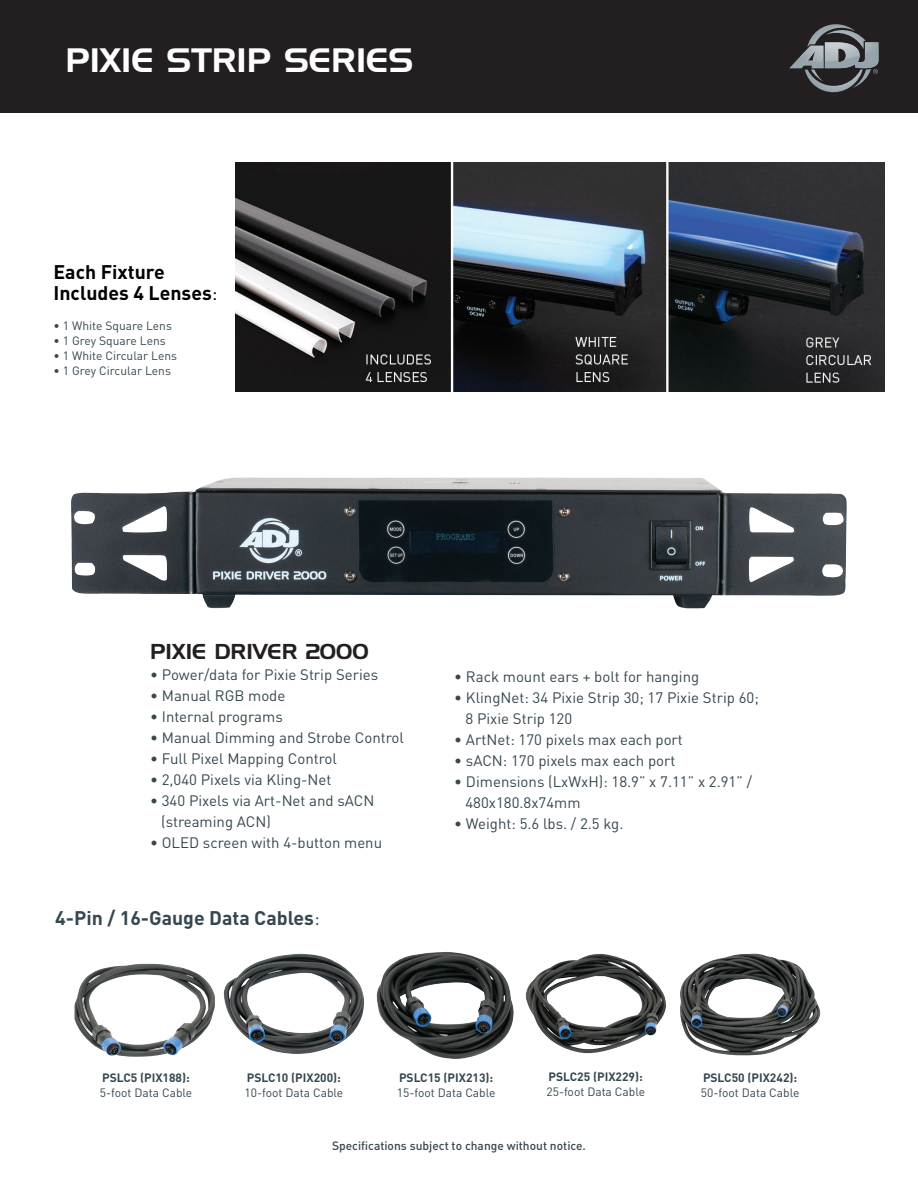
<style>
.page{position:relative;width:918px;height:1188px;background:#fff}
.page>*{position:absolute;margin:0;border:0;box-sizing:border-box;transform-origin:0 0}
.t1{font:33px "Handel Gothic BT";color:#fff}
.t2{font:21px "Handel Gothic BT";color:#231f20}
.t3{font:700 19.5px/21px "DIN Pro";color:#000}
.t4{font:700 19.5px "DIN Pro";color:#364750}
.t5{font:15px/21px "DIN Pro";color:#364750}
.t6{font:12px "DIN Pro";color:#364750}
.t7{font:700 12px "DIN Pro";color:#364750}
.t8{font:500 12px "DIN Pro";color:#364750}
.s1{font-weight:400}
</style>
<div class="page">
<div style="left:0;top:0;width:918px;height:113px;background:#231f20"></div>
<svg style="left:789px;top:24px;width:90px;height:69px"></svg>
<img style="left:236px;top:162px;width:648px;height:230px">
<img style="left:71px;top:477px;width:776px;height:132px">
<img style="left:75px;top:964px;width:140px;height:93px">
<img style="left:223px;top:954px;width:141px;height:100px">
<img style="left:376px;top:952px;width:138px;height:107px">
<img style="left:525px;top:954px;width:141px;height:100px">
<img style="left:680px;top:953px;width:141px;height:103px">
<h1 class="t1" style="left:65px;top:40px;width:350px">PIXIE STRIP SERIES</h1>
<h3 class="t3" style="left:54px;top:261px;width:166px">Each Fixture<br>Includes 4 Lenses<span class="s1">:</span></h3>
<p class="t6" style="left:54px;top:317px;width:120px">• 1 White Square Lens</p>
<p class="t6" style="left:54px;top:332px;width:114px">• 1 Grey Square Lens</p>
<p class="t6" style="left:54px;top:347px;width:125px">• 1 White Circular Lens</p>
<p class="t6" style="left:54px;top:362px;width:119px">• 1 Grey Circular Lens</p>
<h2 class="t2" style="left:150px;top:639px;width:220px">PIXIE DRIVER 2000</h2>
<p class="t5" style="left:150px;top:664px;width:230px">• Power/data for Pixie Strip Series</p>
<p class="t5" style="left:150px;top:685px;width:137px">• Manual RGB mode</p>
<p class="t5" style="left:150px;top:706px;width:134px">• Internal programs</p>
<p class="t5" style="left:150px;top:727px;width:255px">• Manual Dimming and Strobe Control</p>
<p class="t5" style="left:150px;top:748px;width:189px">• Full Pixel Mapping Control</p>
<p class="t5" style="left:150px;top:769px;width:183px">• 2,040 Pixels via Kling-Net</p>
<p class="t5" style="left:161px;top:790px;width:215px;text-indent:-11px">• 340 Pixels via Art-Net and sACN (streaming ACN)</p>
<p class="t5" style="left:150px;top:832px;width:234px">• OLED screen with 4-button menu</p>
<h3 class="t4" style="left:55px;top:905px;width:266px">4-Pin / 16-Gauge Data Cables<span class="s1">:</span></h3>
<p class="t5" style="left:454px;top:665px;width:247px">• Rack mount ears + bolt for hanging</p>
<p class="t5" style="left:465px;top:686px;width:295px;text-indent:-11px">• KlingNet: 34 Pixie Strip 30; 17 Pixie Strip 60;<br>8 Pixie Strip 120</p>
<p class="t5" style="left:454px;top:728px;width:230px">• ArtNet: 170 pixels max each port</p>
<p class="t5" style="left:454px;top:749px;width:223px">• sACN: 170 pixels max each port</p>
<p class="t5" style="left:465px;top:770px;width:288px;text-indent:-11px">• Dimensions (LxWxH): 18.9” x 7.11” x 2.91” /<br>480x180.8x74mm</p>
<p class="t5" style="left:454px;top:812px;width:171px">• Weight: 5.6 lbs. / 2.5 kg.</p>
<p class="t7" style="left:102px;top:1070px;width:89px">PSLC5 (PIX188):</p>
<p class="t6" style="left:100px;top:1085px;width:94px">5-foot Data Cable</p>
<p class="t7" style="left:247px;top:1070px;width:96px">PSLC10 (PIX200):</p>
<p class="t6" style="left:245px;top:1085px;width:100px">10-foot Data Cable</p>
<p class="t7" style="left:399px;top:1070px;width:96px">PSLC15 (PIX213):</p>
<p class="t6" style="left:397px;top:1085px;width:100px">15-foot Data Cable</p>
<p class="t7" style="left:549px;top:1069px;width:96px">PSLC25 (PIX229):</p>
<p class="t6" style="left:546px;top:1084px;width:100px">25-foot Data Cable</p>
<p class="t8" style="left:332px;top:1137px;width:255px">Specifications subject to change without notice.</p>
<p class="t7" style="left:703px;top:1070px;width:96px">PSLC50 (PIX242):</p>
<p class="t6" style="left:701px;top:1085px;width:100px">50-foot Data Cable</p>
</div>
